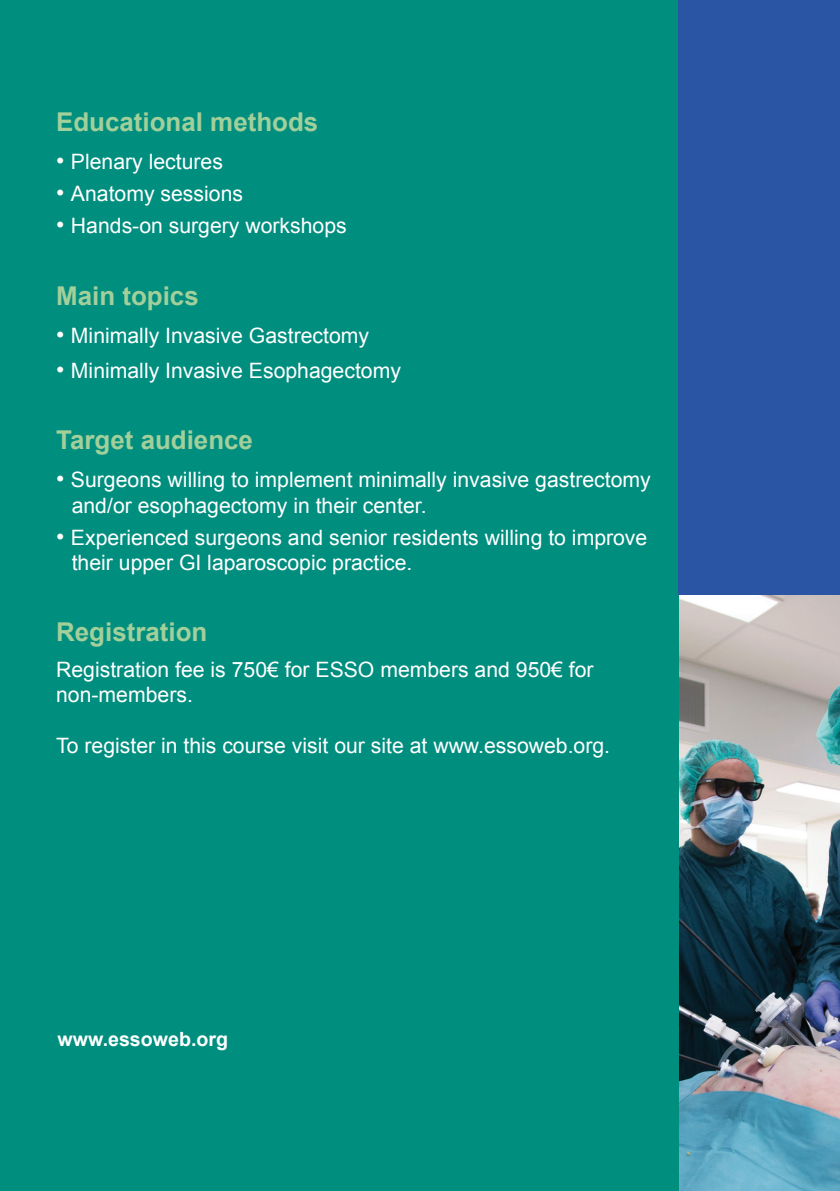
<style>
.page{position:relative;width:840px;height:1191px;background:#fff}
.page>*{position:absolute;margin:0;border:0;box-sizing:border-box;transform-origin:0 0}
.t1{font:700 25.8px "Arial";color:#a3cf9a}
.t2{font:21.2px/25.4px "Arial";color:#fff}
.t3{font:700 19.6px "Arial";color:#fff}
.s1{font-size:23.6px}
</style>
<div class="page">
<img style="left:677px;top:594px;width:162px;height:597px">
<div style="left:0;top:0;width:677px;height:1191px;background:#008e7f"></div>
<div style="left:677px;top:0;width:162px;height:594px;background:#2955a4"></div>
<p class="t1" style="left:56px;top:104px;width:263px">Educational methods</p>
<p class="t2" style="left:56px;top:149px;width:168px"><span class="s1">•</span> Plenary lectures</p>
<p class="t2" style="left:56px;top:181px;width:188px"><span class="s1">•</span> Anatomy sessions</p>
<p class="t2" style="left:56px;top:213px;width:292px"><span class="s1">•</span> Hands-on surgery workshops</p>
<p class="t1" style="left:56px;top:278px;width:144px">Main topics</p>
<p class="t2" style="left:56px;top:323px;width:314px"><span class="s1">•</span> Minimally Invasive Gastrectomy</p>
<p class="t2" style="left:56px;top:358px;width:346px"><span class="s1">•</span> Minimally Invasive Esophagectomy</p>
<p class="t1" style="left:56px;top:422px;width:198px">Target audience</p>
<p class="t2" style="left:72px;top:467px;width:580px;text-indent:-16px"><span class="s1">•</span> Surgeons willing to implement minimally invasive gastrectomy and/or esophagectomy in their center.</p>
<p class="t2" style="left:72px;top:525px;width:576px;text-indent:-16px"><span class="s1">•</span> Experienced surgeons and senior residents willing to improve their upper GI laparoscopic practice.</p>
<p class="t1" style="left:56px;top:615px;width:153px">Registration</p>
<p class="t2" style="left:56px;top:657px;width:538px">Registration fee is 750€ for ESSO members and 950€ for non-members.</p>
<p class="t2" style="left:56px;top:733px;width:555px">To register in this course visit our site at www.essoweb.org.</p>
<p class="t3" style="left:58px;top:1026px;width:172px">www.essoweb.org</p>
</div>
